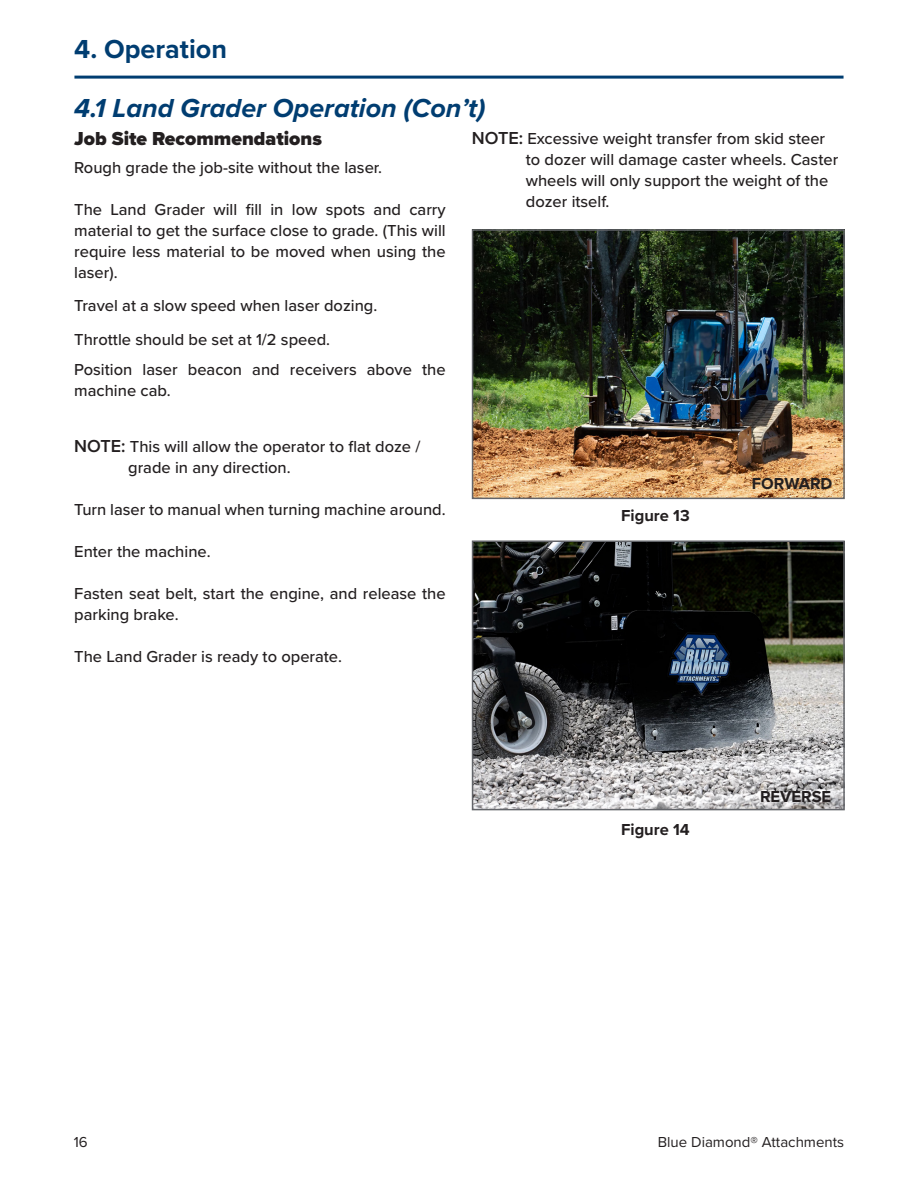
<style>
.page{position:relative;width:918px;height:1188px;background:#fff}
.page>*{position:absolute;margin:0;border:0;box-sizing:border-box;transform-origin:0 0}
.Header_Blue_Italic_no_TOC{font:italic 700 27px "Proxima Nova";color:#003d71}
.Chapter_Header_Blue_no_TOC{font:700 27px "Proxima Nova";color:#003d71}
.Header_Black_Bold{font:900 19.5px "Proxima Nova";color:#231f20}
.Body{font:500 16.5px/21px "Proxima Nova";color:#231f20}
.Header_Black_Bold-2{font:500 16.5px/21px "Proxima Nova";color:#231f20}
.Table_Cell_Body_Bold{font:700 16.5px "Proxima Nova";color:#231f20}
.t1{font:15px "Proxima Nova";color:#231f20}
.s1{font-weight:600;font-size:18px}
</style>
<div class="page">
<hr style="left:74px;top:76px;width:770px;height:3px;background:#003d71">
<img style="left:475px;top:232px;width:367px;height:264px">
<div style="left:472px;top:229px;width:373px;height:270px;border:2px solid #63656a"></div>
<img style="left:475px;top:543px;width:367px;height:264px">
<div style="left:472px;top:540px;width:373px;height:270px;border:2px solid #63656a"></div>
<p class="Chapter_Header_Blue_no_TOC" style="left:74px;top:29px;width:154px">4. Operation</p>
<p class="Header_Blue_Italic_no_TOC" style="left:74px;top:88px;width:413px">4.1 Land Grader Operation (Con’t)</p>
<p class="Header_Black_Bold" style="left:74px;top:124px;width:249px">Job Site Recommendations</p>
<p class="Body" style="left:74px;top:156px;width:309px">Rough grade the job-site without the laser.</p>
<p class="Body" style="left:74px;top:198px;width:373px;text-align:justify">The Land Grader will fill in low spots and carry material to get the surface close to grade. (This will require less material to be moved when using the laser).</p>
<p class="Body" style="left:74px;top:294px;width:305px">Travel at a slow speed when laser dozing.</p>
<p class="Body" style="left:74px;top:329px;width:257px">Throttle should be set at 1/2 speed.</p>
<p class="Header_Black_Bold-2" style="left:74px;top:359px;width:373px">Position laser beacon and receivers above the machine cab.</p>
<p class="Body" style="left:128px;top:435px;width:294px;text-indent:-54px"><span class="s1">NOTE:</span> This will allow the operator to flat doze / grade in any direction.</p>
<p class="Body" style="left:74px;top:498px;width:373px">Turn laser to manual when turning machine around.</p>
<p class="Body" style="left:74px;top:540px;width:138px">Enter the machine.</p>
<p class="Body" style="left:74px;top:582px;width:373px">Fasten seat belt, start the engine, and release the parking brake.</p>
<p class="Body" style="left:74px;top:645px;width:269px">The Land Grader is ready to operate.</p>
<p class="Body" style="left:526px;top:127px;width:314px;text-indent:-54px"><span class="s1">NOTE:</span> Excessive weight transfer from skid steer to dozer will damage caster wheels. Caster wheels will only support the weight of the dozer itself.</p>
<p class="Table_Cell_Body_Bold" style="left:621px;top:503px;width:70px">Figure 13</p>
<p class="Table_Cell_Body_Bold" style="left:752px;top:472px;width:82px">FORWARD</p>
<p class="Table_Cell_Body_Bold" style="left:621px;top:817px;width:70px">Figure 14</p>
<p class="Table_Cell_Body_Bold" style="left:760px;top:784px;width:73px">REVERSE</p>
<p class="t1" style="left:74px;top:1131px;width:15px">16</p>
<p class="t1" style="left:658px;top:1131px;width:188px">Blue Diamond® Attachments</p>
</div>
